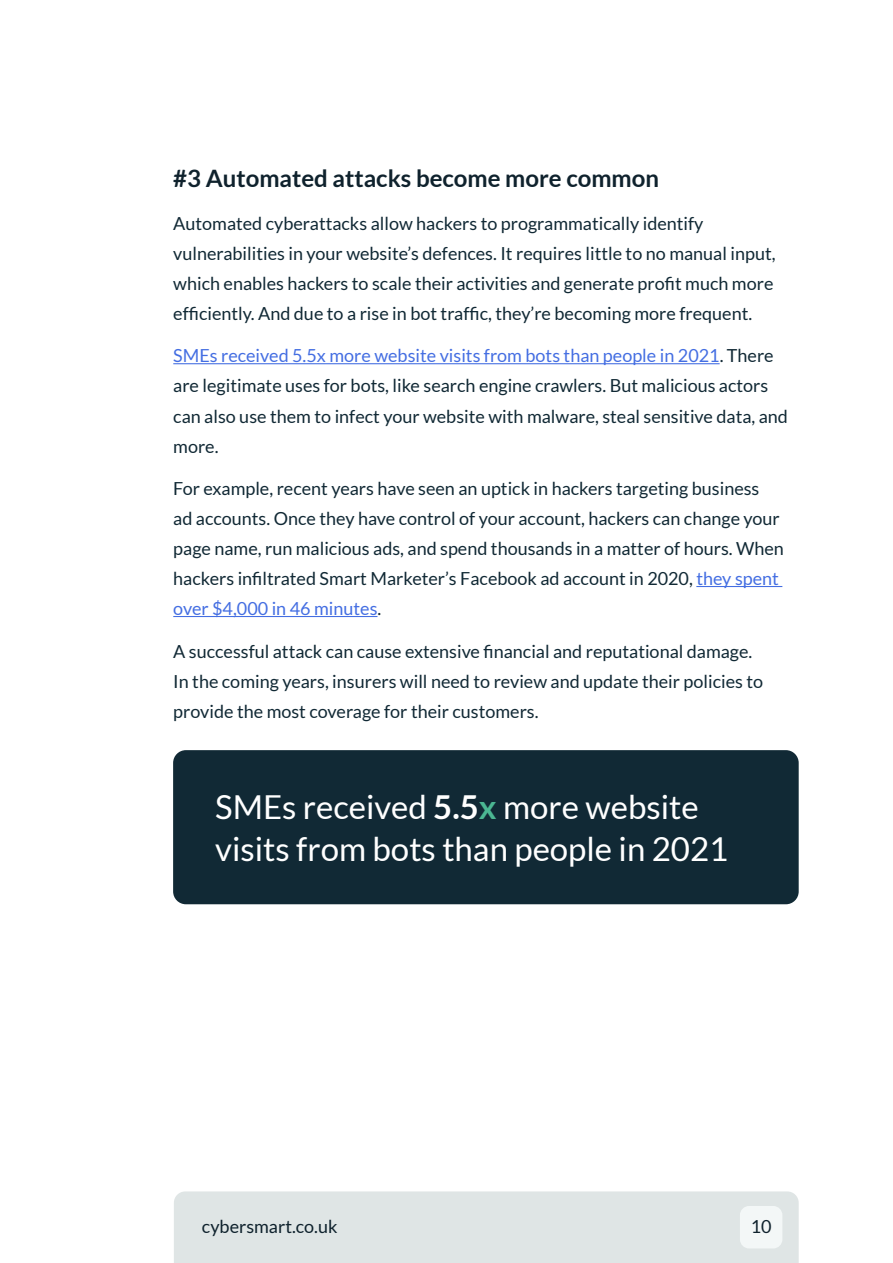
<style>
.page{position:relative;width:893px;height:1263px;background:#fff}
.page>*{position:absolute;margin:0;border:0;box-sizing:border-box;transform-origin:0 0}
.t1{font:33px/42px "Lato";color:#fff}
.t2{font:700 24px "Lato";color:#0f222d}
.t3{font:18px/30px "Lato";color:#112935}
.t4{font:18px "Lato";color:#0f222d}
.s1{color:#446ee2}
.s2{font-weight:700}
.s3{font-weight:700;color:#4bb692}
</style>
<div class="page">
<div style="left:174px;top:1191px;width:625px;height:72px;background:#dfe5e5"></div>
<div style="left:740px;top:1206px;width:42px;height:42px;background:#f3f7f7;border-radius:9px"></div>
<hr style="left:173px;top:363px;width:547px;height:1px;background:#446ee2">
<hr style="left:696px;top:586px;width:86px;height:1px;background:#446ee2">
<hr style="left:173px;top:616px;width:204px;height:1px;background:#446ee2">
<div style="left:173px;top:750px;width:626px;height:154px;background:#112935;border-radius:13px"></div>
<h2 class="t2" style="left:173px;top:164px;width:487px">#3 Automated attacks become more common</h2>
<p class="t3" style="left:173px;top:208px;width:604px">Automated cyberattacks allow hackers to programmatically identify vulnerabilities in your website’s defences. It requires little to no manual input, which enables hackers to scale their activities and generate profit much more efficiently. And due to a rise in bot traffic, they’re becoming more frequent.</p>
<p class="t3" style="left:173px;top:341px;width:616px"><span class="s1">SMEs received 5.5x more website visits from bots than people in 2021</span>. There are legitimate uses for bots, like search engine crawlers. But malicious actors can also use them to infect your website with malware, steal sensitive data, and more.</p>
<p class="t3" style="left:173px;top:474px;width:612px">For example, recent years have seen an uptick in hackers targeting business<br>ad accounts. Once they have control of your account, hackers can change your page name, run malicious ads, and spend thousands in a matter of hours. When hackers infiltrated Smart Marketer’s Facebook ad account in 2020, <span class="s1">they spent over $4,000 in 46 minutes</span>.</p>
<p class="t3" style="left:173px;top:636px;width:591px">A successful attack can cause extensive financial and reputational damage.<br>In the coming years, insurers will need to review and update their policies to provide the most coverage for their customers.</p>
<h1 class="t1" style="left:215px;top:786px;width:515px">SMEs received <span class="s2">5.5</span><span class="s3">x</span> more website visits from bots than people in 2021</h1>
<p class="t4" style="left:202px;top:1216px;width:137px">cybersmart.co.uk</p>
<p class="t4" style="left:751px;top:1216px;width:22px">10</p>
</div>
